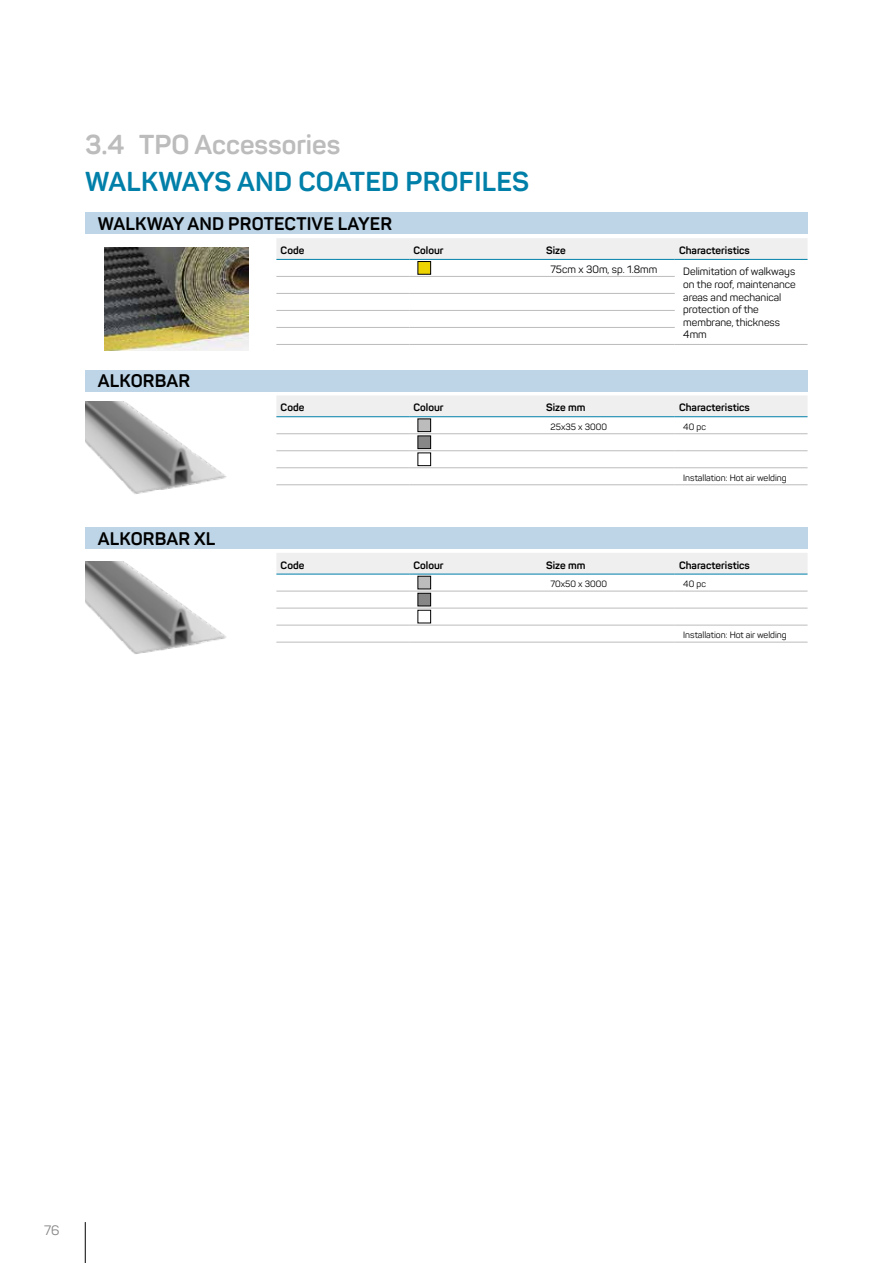
<style>
.page{position:relative;width:893px;height:1263px;background:#fff}
.page>*{position:absolute;margin:0;border:0;box-sizing:border-box;transform-origin:0 0}
.t1{font:700 27px "Panton";letter-spacing:.01em;color:#007fa9}
.t2{font:700 27px "Panton";color:#bcbcbc}
.t3{font:700 18px "Panton";letter-spacing:.01em;color:#000}
.t4{font:13.5px "Panton";color:#878787}
.t5{font:10.5px/12.6px "Panton";color:#000}
.t6{font:700 10.5px "Panton";color:#000}
.t7{font:9px "Panton";color:#000}
</style>
<div class="page">
<hr style="left:85px;top:1222px;width:1px;height:41px;background:#000">
<img style="left:85px;top:401px;width:142px;height:93px">
<div style="left:85px;top:370px;width:723px;height:21px;background:#bdd5e6"></div>
<div style="left:85px;top:527px;width:723px;height:22px;background:#bdd5e6"></div>
<div style="left:85px;top:213px;width:723px;height:21px;background:#bdd5e6"></div>
<div style="left:276px;top:238px;width:531px;height:21px;background:#efefef"></div>
<hr style="left:276px;top:293px;width:133px;height:1px;background:#bcbcbc">
<hr style="left:409px;top:293px;width:133px;height:1px;background:#bcbcbc">
<hr style="left:542px;top:293px;width:133px;height:1px;background:#bcbcbc">
<hr style="left:276px;top:310px;width:133px;height:1px;background:#bcbcbc">
<hr style="left:409px;top:310px;width:133px;height:1px;background:#bcbcbc">
<hr style="left:542px;top:310px;width:133px;height:1px;background:#bcbcbc">
<hr style="left:276px;top:327px;width:133px;height:1px;background:#bcbcbc">
<hr style="left:409px;top:327px;width:133px;height:1px;background:#bcbcbc">
<hr style="left:542px;top:327px;width:133px;height:1px;background:#bcbcbc">
<hr style="left:276px;top:259px;width:133px;height:1px;background:#007fa9">
<hr style="left:409px;top:259px;width:133px;height:1px;background:#007fa9">
<hr style="left:542px;top:259px;width:133px;height:1px;background:#007fa9">
<hr style="left:675px;top:259px;width:132px;height:1px;background:#007fa9">
<hr style="left:276px;top:276px;width:133px;height:1px;background:#bcbcbc">
<hr style="left:409px;top:276px;width:133px;height:1px;background:#bcbcbc">
<hr style="left:542px;top:276px;width:133px;height:1px;background:#bcbcbc">
<hr style="left:276px;top:344px;width:133px;height:1px;background:#bcbcbc">
<hr style="left:409px;top:344px;width:133px;height:1px;background:#bcbcbc">
<hr style="left:542px;top:344px;width:133px;height:1px;background:#bcbcbc">
<hr style="left:675px;top:344px;width:132px;height:1px;background:#bcbcbc">
<div style="left:418px;top:261px;width:13px;height:13px;background:#edd300"></div>
<div style="left:418px;top:261px;width:13px;height:13px;border:1px solid #000"></div>
<img style="left:105px;top:248px;width:144px;height:103px">
<img style="left:85px;top:561px;width:141px;height:93px">
<div style="left:277px;top:396px;width:530px;height:20px;background:#efefef"></div>
<hr style="left:276px;top:433px;width:133px;height:1px;background:#bcbcbc">
<hr style="left:409px;top:433px;width:133px;height:1px;background:#bcbcbc">
<hr style="left:542px;top:433px;width:133px;height:1px;background:#bcbcbc">
<hr style="left:675px;top:433px;width:132px;height:1px;background:#bcbcbc">
<hr style="left:276px;top:450px;width:133px;height:1px;background:#bcbcbc">
<hr style="left:409px;top:450px;width:133px;height:1px;background:#bcbcbc">
<hr style="left:542px;top:450px;width:133px;height:1px;background:#bcbcbc">
<hr style="left:675px;top:450px;width:132px;height:1px;background:#bcbcbc">
<hr style="left:276px;top:467px;width:133px;height:1px;background:#bcbcbc">
<hr style="left:409px;top:467px;width:133px;height:1px;background:#bcbcbc">
<hr style="left:542px;top:467px;width:133px;height:1px;background:#bcbcbc">
<hr style="left:675px;top:467px;width:132px;height:1px;background:#bcbcbc">
<hr style="left:276px;top:416px;width:133px;height:1px;background:#007fa9">
<hr style="left:409px;top:416px;width:133px;height:1px;background:#007fa9">
<hr style="left:542px;top:416px;width:133px;height:1px;background:#007fa9">
<hr style="left:675px;top:416px;width:132px;height:1px;background:#007fa9">
<hr style="left:276px;top:484px;width:133px;height:1px;background:#bcbcbc">
<hr style="left:409px;top:484px;width:133px;height:1px;background:#bcbcbc">
<hr style="left:542px;top:484px;width:133px;height:1px;background:#bcbcbc">
<hr style="left:675px;top:484px;width:132px;height:1px;background:#bcbcbc">
<div style="left:418px;top:419px;width:13px;height:13px;background:#bcbcbc"></div>
<div style="left:418px;top:419px;width:13px;height:13px;border:1px solid #000"></div>
<div style="left:418px;top:436px;width:13px;height:13px;background:#878787"></div>
<div style="left:418px;top:436px;width:13px;height:13px;border:1px solid #000"></div>
<div style="left:418px;top:453px;width:13px;height:13px;border:1px solid #000"></div>
<div style="left:276px;top:553px;width:531px;height:21px;background:#efefef"></div>
<hr style="left:276px;top:591px;width:133px;height:1px;background:#bcbcbc">
<hr style="left:409px;top:591px;width:133px;height:1px;background:#bcbcbc">
<hr style="left:542px;top:591px;width:133px;height:1px;background:#bcbcbc">
<hr style="left:675px;top:591px;width:132px;height:1px;background:#bcbcbc">
<hr style="left:276px;top:608px;width:133px;height:1px;background:#bcbcbc">
<hr style="left:409px;top:608px;width:133px;height:1px;background:#bcbcbc">
<hr style="left:542px;top:608px;width:133px;height:1px;background:#bcbcbc">
<hr style="left:675px;top:608px;width:132px;height:1px;background:#bcbcbc">
<hr style="left:276px;top:625px;width:133px;height:1px;background:#bcbcbc">
<hr style="left:409px;top:625px;width:133px;height:1px;background:#bcbcbc">
<hr style="left:542px;top:625px;width:133px;height:1px;background:#bcbcbc">
<hr style="left:675px;top:625px;width:132px;height:1px;background:#bcbcbc">
<hr style="left:276px;top:574px;width:133px;height:1px;background:#007fa9">
<hr style="left:409px;top:574px;width:133px;height:1px;background:#007fa9">
<hr style="left:542px;top:574px;width:133px;height:1px;background:#007fa9">
<hr style="left:675px;top:574px;width:132px;height:1px;background:#007fa9">
<hr style="left:276px;top:642px;width:133px;height:1px;background:#bcbcbc">
<hr style="left:409px;top:642px;width:133px;height:1px;background:#bcbcbc">
<hr style="left:542px;top:642px;width:133px;height:1px;background:#bcbcbc">
<hr style="left:675px;top:642px;width:132px;height:1px;background:#bcbcbc">
<div style="left:418px;top:576px;width:13px;height:13px;background:#bcbcbc"></div>
<div style="left:418px;top:576px;width:13px;height:13px;border:1px solid #000"></div>
<div style="left:418px;top:593px;width:13px;height:13px;background:#878787"></div>
<div style="left:418px;top:593px;width:13px;height:13px;border:1px solid #000"></div>
<div style="left:418px;top:610px;width:13px;height:13px;border:1px solid #000"></div>
<h1 class="t2" style="left:85px;top:127px;width:257px">3.4 TPO Accessories</h1>
<h1 class="t1" style="left:85px;top:164px;width:446px">WALKWAYS AND COATED PROFILES</h1>
<h2 class="t3" style="left:98px;top:213px;width:296px">WALKWAY AND PROTECTIVE LAYER</h2>
<p class="t6" style="left:281px;top:244px;width:25px">Code</p>
<p class="t6" style="left:413px;top:244px;width:32px">Colour</p>
<p class="t6" style="left:546px;top:244px;width:21px">Size</p>
<p class="t6" style="left:679px;top:244px;width:72px">Characteristics</p>
<p class="t5" style="left:550px;top:263px;width:108px">75cm x 30m, sp. 1.8mm</p>
<p class="t5" style="left:683px;top:265px;width:114px">Delimitation of walkways on the roof, maintenance areas and mechanical protection of the membrane, thickness<br>4mm</p>
<h2 class="t3" style="left:98px;top:370px;width:94px">ALKORBAR</h2>
<h2 class="t3" style="left:98px;top:527px;width:119px">ALKORBAR XL</h2>
<p class="t6" style="left:281px;top:401px;width:25px">Code</p>
<p class="t6" style="left:413px;top:401px;width:32px">Colour</p>
<p class="t6" style="left:546px;top:401px;width:41px">Size mm</p>
<p class="t6" style="left:679px;top:401px;width:72px">Characteristics</p>
<p class="t7" style="left:550px;top:421px;width:58px">25x35 x 3000</p>
<p class="t7" style="left:683px;top:421px;width:24px">40 pc</p>
<p class="t7" style="left:683px;top:472px;width:105px">Installation: Hot air welding</p>
<p class="t6" style="left:281px;top:558px;width:25px">Code</p>
<p class="t6" style="left:413px;top:558px;width:32px">Colour</p>
<p class="t6" style="left:546px;top:558px;width:41px">Size mm</p>
<p class="t6" style="left:679px;top:558px;width:72px">Characteristics</p>
<p class="t7" style="left:550px;top:578px;width:58px">70x50 x 3000</p>
<p class="t7" style="left:683px;top:578px;width:24px">40 pc</p>
<p class="t7" style="left:683px;top:629px;width:105px">Installation: Hot air welding</p>
<p class="t4" style="left:44px;top:1222px;width:17px">76</p>
</div>
